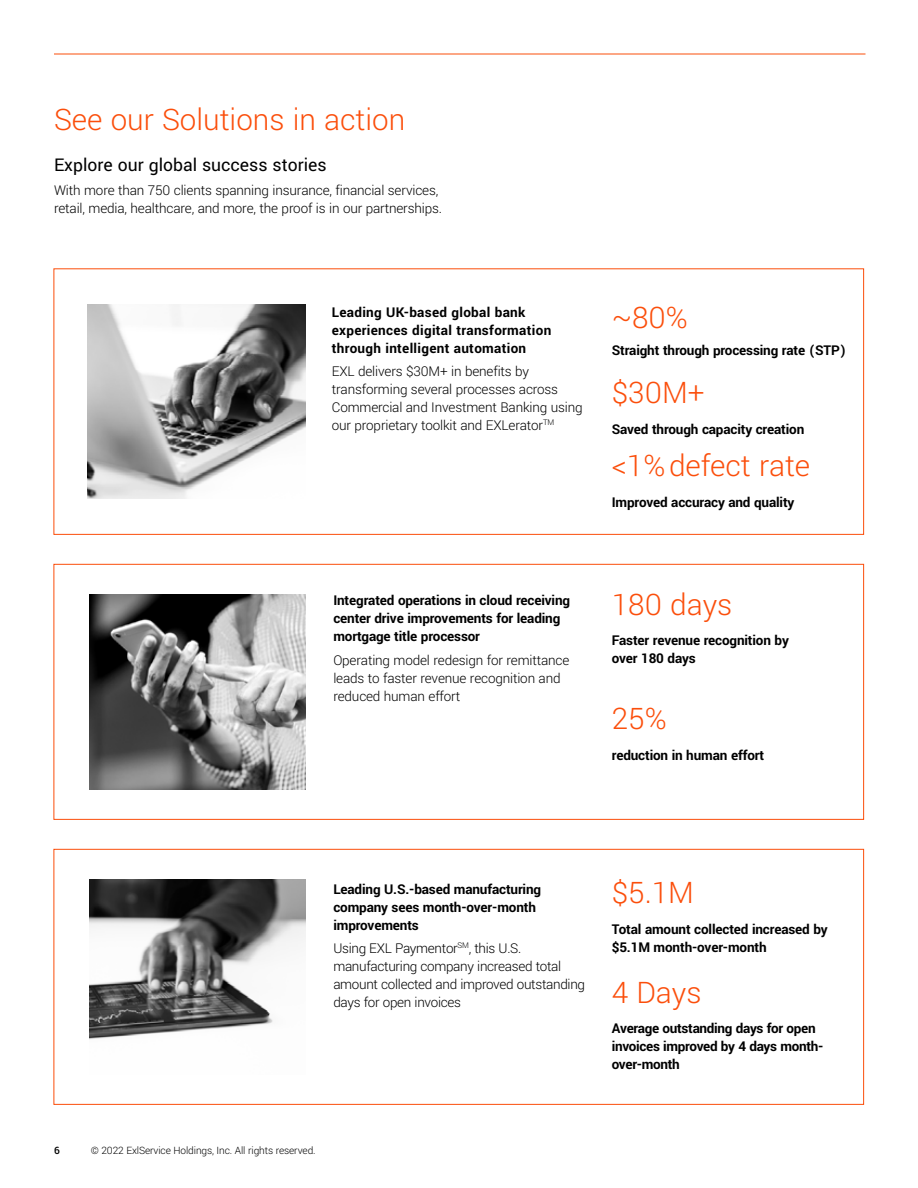
<style>
.page{position:relative;width:918px;height:1188px;background:#fff}
.page>*{position:absolute;margin:0;border:0;box-sizing:border-box;transform-origin:0 0}
.t1{font:300 33px "Yantramanav";color:#fb4e0b}
.t2{font:19.5px "Yantramanav";color:#000}
.t3{font:300 15px/18px "Yantramanav";letter-spacing:-.01em;color:#000}
.t4{font:700 15px/18px "Yantramanav";letter-spacing:-.01em;color:#000}
.t5{font:700 15px/18px "Yantramanav";letter-spacing:.02em;color:#000}
.t6{font:300 11.25px "Yantramanav";letter-spacing:-.01em;color:#000}
.t7{font:500 11.25px "Yantramanav";color:#000}
</style>
<div class="page">
<div style="left:54px;top:564px;width:810px;height:256px;border:1px solid #fb4e0b"></div>
<div style="left:54px;top:849px;width:810px;height:256px;border:1px solid #fb4e0b"></div>
<hr style="left:54px;top:54px;width:812px;height:1px;background:#fb4e0b">
<img style="left:89px;top:595px;width:217px;height:194px">
<img style="left:89px;top:880px;width:217px;height:160px">
<img style="left:87px;top:304px;width:219px;height:195px">
<h1 class="t1" style="left:54px;top:100px;width:353px">See our Solutions in action</h1>
<h2 class="t2" style="left:54px;top:153px;width:274px">Explore our global success stories</h2>
<p class="t3" style="left:54px;top:181px;width:390px">With more than 750 clients spanning insurance, financial services, retail, media, healthcare, and more, the proof is in our partnerships.</p>
<p class="t5" style="left:332px;top:303px;width:221px">Leading UK-based global bank experiences digital transformation through intelligent automation</p>
<p class="t3" style="left:332px;top:363px;width:252px">EXL delivers $30M+ in benefits by transforming several processes across Commercial and Investment Banking using our proprietary toolkit and EXLerator<sup>TM</sup></p>
<h1 class="t1" style="left:612px;top:297px;width:78px">~80%</h1>
<p class="t4" style="left:612px;top:342px;width:236px">Straight through processing rate (STP)</p>
<h1 class="t1" style="left:612px;top:373px;width:94px">$30M+</h1>
<p class="t4" style="left:612px;top:421px;width:194px">Saved through capacity creation</p>
<h1 class="t1" style="left:612px;top:446px;width:200px">&lt;1%defect rate</h1>
<p class="t4" style="left:612px;top:494px;width:184px">Improved accuracy and quality</p>
<p class="t4" style="left:333px;top:592px;width:238px">Integrated operations in cloud receiving center drive improvements for leading mortgage title processor</p>
<p class="t3" style="left:333px;top:651px;width:238px">Operating model redesign for remittance leads to faster revenue recognition and reduced human effort</p>
<h1 class="t1" style="left:612px;top:584px;width:122px">180 days</h1>
<p class="t4" style="left:612px;top:632px;width:179px">Faster revenue recognition by over 180 days</p>
<h1 class="t1" style="left:612px;top:699px;width:56px">25%</h1>
<p class="t4" style="left:612px;top:746px;width:154px">reduction in human effort</p>
<p class="t4" style="left:333px;top:880px;width:209px">Leading U.S.-based manufacturing company sees month-over-month improvements</p>
<p class="t3" style="left:333px;top:940px;width:253px">Using EXL Paymentor<sup>SM</sup>, this U.S. manufacturing company increased total amount collected and improved outstanding days for open invoices</p>
<h1 class="t1" style="left:612px;top:873px;width:84px">$5.1M</h1>
<p class="t4" style="left:612px;top:921px;width:218px">Total amount collected increased by $5.1M month-over-month</p>
<h1 class="t1" style="left:612px;top:972px;width:91px">4 Days</h1>
<p class="t4" style="left:612px;top:1020px;width:213px">Average outstanding days for open invoices improved by 4 days month&shy;over-month</p>
<p class="t7" style="left:54px;top:1144px;width:7px">6</p>
<p class="t6" style="left:91px;top:1144px;width:226px">© 2022 ExlService Holdings, Inc. All rights reserved.</p>
</div>
